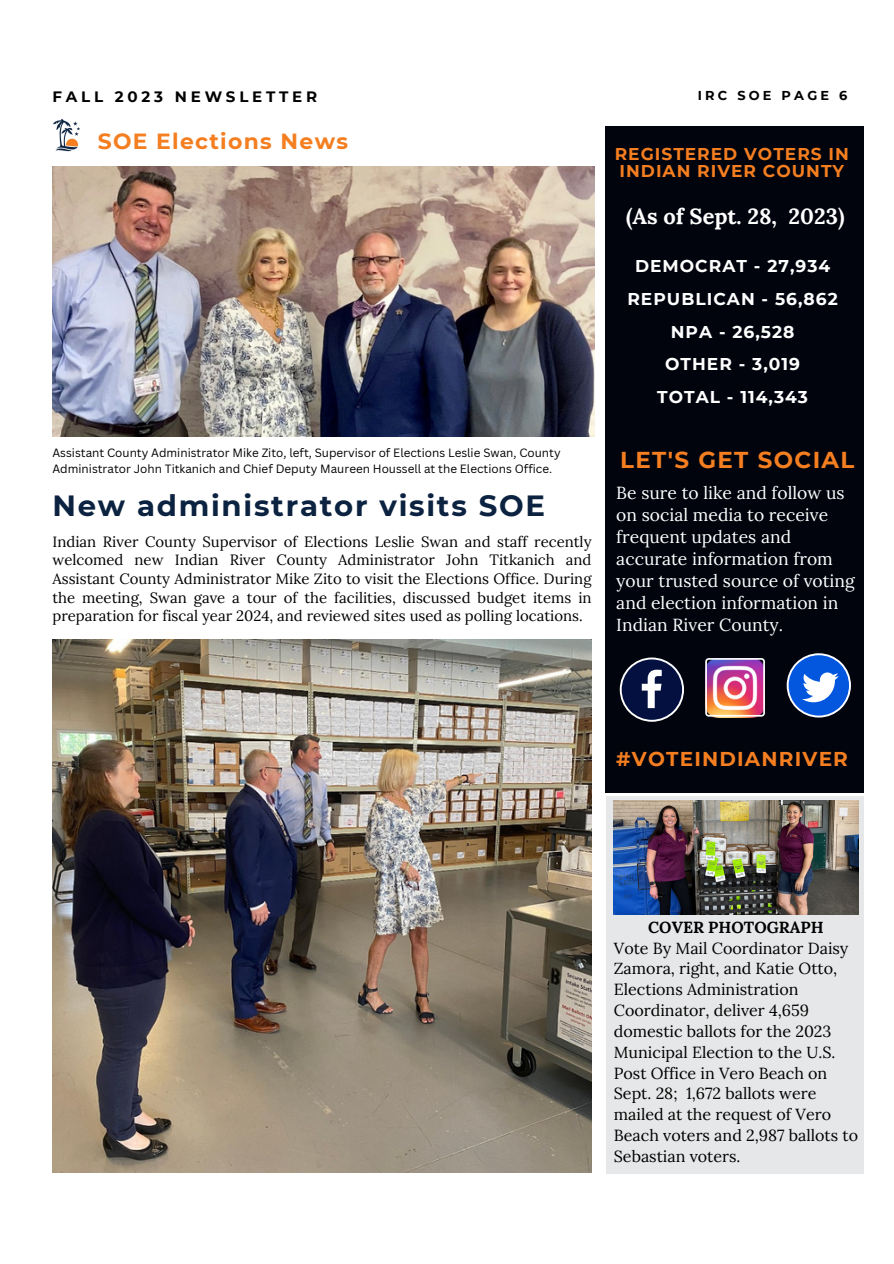
<style>
.page{position:relative;width:894px;height:1264px;background:#fff}
.page>*{position:absolute;margin:0;border:0;box-sizing:border-box;transform-origin:0 0}
.t1{font:700 29.1px "Montserrat";letter-spacing:.06em;color:#0b2240}
.t2{font:700 22.95px "Montserrat";letter-spacing:.06em;color:#f47e20}
.t3{font:700 21.9px "Lora";color:#fff}
.t4{font:700 21.9px "Montserrat";letter-spacing:.06em;color:#f47e20}
.t5{font:700 19.95px "Montserrat";letter-spacing:.06em;color:#f47e20}
.t6{font:17.4px/21.9px "Lora";color:#fff}
.t7{font:700 17.1px "Montserrat";letter-spacing:.06em;color:#fff}
.t8{font:700 17.1px/16.5px "Montserrat";letter-spacing:.06em;color:#f47e20}
.t9{font:16.05px/20.9px "Lora";color:#000}
.t10{font:700 16.05px "Lora";color:#000}
.t11{font:700 15px "Montserrat";letter-spacing:.25em;color:#000}
.t12{font:14.85px/18.6px "Lora";color:#000;text-align:justify}
.t13{font:700 12.9px "Montserrat";letter-spacing:.25em;color:#000}
.t14{font:11.7px/15.6px "Canva Sans";color:#000}
</style>
<div class="page">
<div style="left:605px;top:126px;width:258px;height:667px;background:#01040d"></div>
<svg style="left:619px;top:657px;width:64px;height:64px"></svg>
<img style="left:705px;top:658px;width:59px;height:58px">
<svg style="left:786px;top:653px;width:64px;height:64px"></svg>
<img style="left:52px;top:167px;width:542px;height:269px">
<img style="left:52px;top:640px;width:539px;height:532px">
<img style="left:53px;top:119px;width:27px;height:33px">
<div style="left:606px;top:795px;width:258px;height:378px;background:#e6e7e8"></div>
<img style="left:613px;top:800px;width:245px;height:114px">
<p class="t11" style="left:52px;top:87px;width:266px">FALL 2023 NEWSLETTER</p>
<p class="t13" style="left:697px;top:87px;width:151px">IRC SOE PAGE 6</p>
<p class="t4" style="left:98px;top:128px;width:252px">SOE Elections News</p>
<p class="t14" style="left:52px;top:444px;width:509px">Assistant County Administrator Mike Zito, left, Supervisor of Elections Leslie Swan, County<br>Administrator John Titkanich and Chief Deputy Maureen Houssell at the Elections Office.</p>
<p class="t1" style="left:52px;top:487px;width:494px">New administrator visits SOE</p>
<p class="t12" style="left:52px;top:532px;width:540px">Indian River County Supervisor of Elections Leslie Swan and staff recently welcomed new Indian River County Administrator John Titkanich and Assistant County Administrator Mike Zito to visit the Elections Office. During the meeting, Swan gave a tour of the facilities, discussed budget items in preparation for fiscal year 2024, and reviewed sites used as polling locations.</p>
<p class="t8" style="left:614px;top:146px;width:236px">REGISTERED VOTERS IN<br>INDIAN RIVER COUNTY</p>
<p class="t3" style="left:625px;top:202px;width:220px">(As of Sept. 28, 2023)</p>
<p class="t7" style="left:635px;top:255px;width:197px">DEMOCRAT - 27,934</p>
<p class="t7" style="left:627px;top:288px;width:212px">REPUBLICAN - 56,862</p>
<p class="t7" style="left:670px;top:321px;width:125px">NPA - 26,528</p>
<p class="t7" style="left:665px;top:354px;width:136px">OTHER - 3,019</p>
<p class="t7" style="left:657px;top:387px;width:152px">TOTAL - 114,343</p>
<p class="t2" style="left:620px;top:446px;width:236px">LET'S GET SOCIAL</p>
<p class="t6" style="left:616px;top:481px;width:240px">Be sure to like and follow us on social media to receive frequent updates and accurate information from your trusted source of voting and election information in<br>Indian River County.</p>
<p class="t5" style="left:616px;top:746px;width:233px">#VOTEINDIANRIVER</p>
<p class="t10" style="left:648px;top:916px;width:177px">COVER PHOTOGRAPH</p>
<p class="t9" style="left:613px;top:937px;width:246px">Vote By Mail Coordinator Daisy<br>Zamora, right, and Katie Otto,<br>Elections Administration<br>Coordinator, deliver 4,659 domestic ballots for the 2023<br>Municipal Election to the U.S.<br>Post Office in Vero Beach on<br>Sept. 28; 1,672 ballots were mailed at the request of Vero<br>Beach voters and 2,987 ballots to<br>Sebastian voters.</p>
</div>
